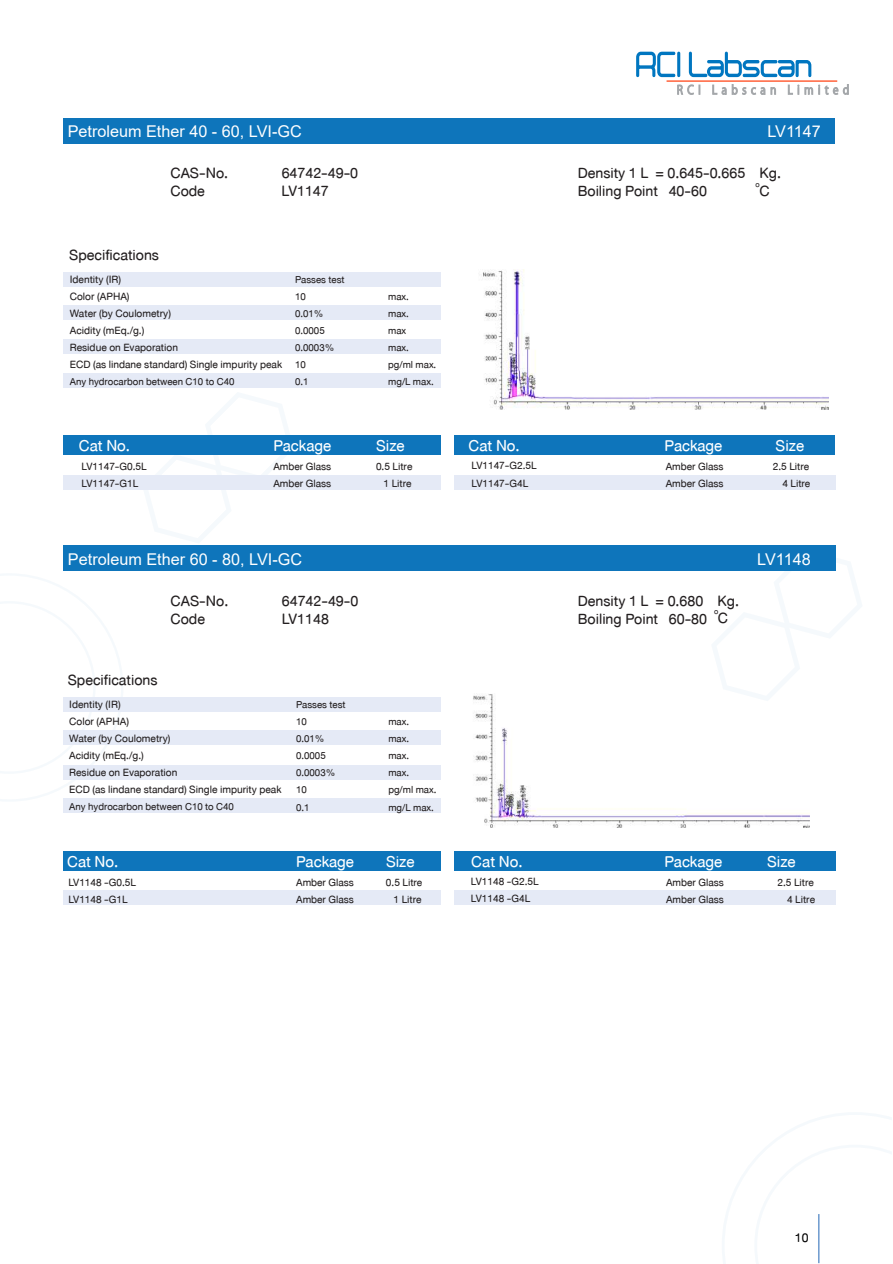
<style>
.page{position:relative;width:893px;height:1264px;background:#fff}
.page>*{position:absolute;margin:0;border:0;box-sizing:border-box;transform-origin:0 0}
.t1{font:22.2px "font 00000000271 efd 22";color:#fff}
.t2{font:21px/18px "font 00000000271 efd 22";color:#231f20}
.t3{font:18px "font 00000000271 efd 22";color:#000}
.t4{font:16.2px "font 00000000271 efd 22";color:#fff}
.t5{font:15px/17.1px "font 00000000271 efd 22";color:#231f20}
.t6{font:14.85px "font 00000000271 efd 22";color:#231f20}
.t7{font:14.25px/17.1px "font 00000000271 efd 22";color:#231f20}
.t8{font:10.95px "font 00000000271 efd 22";color:#231f20}
</style>
<div class="page">
<svg style="left:63px;top:697px;width:60px;height:104px"></svg>
<svg style="left:711px;top:549px;width:125px;height:22px"></svg>
<svg style="left:142px;top:489px;width:152px;height:1px"></svg>
<svg style="left:677px;top:84px;width:23px;height:11px"></svg>
<svg style="left:712px;top:84px;width:64px;height:11px"></svg>
<svg style="left:788px;top:84px;width:61px;height:11px"></svg>
<svg style="left:636px;top:51px;width:43px;height:27px"></svg>
<div style="left:677px;top:52px;width:3px;height:25px;border:2px solid #0076c0"></div>
<svg style="left:688px;top:51px;width:124px;height:27px"></svg>
<hr style="left:666px;top:80px;width:171px;height:2px;background:#ff3b0a">
<div style="left:63px;top:118px;width:772px;height:25px;background:#0e75bb"></div>
<div style="left:63px;top:435px;width:378px;height:20px;background:#0e75bb"></div>
<div style="left:63px;top:474px;width:378px;height:15px;background:#e5eaf6"></div>
<div style="left:454px;top:475px;width:382px;height:14px;background:#e5eaf6"></div>
<div style="left:63px;top:271px;width:378px;height:15px;background:#e5eaf6"></div>
<div style="left:63px;top:305px;width:378px;height:14px;background:#e5eaf6"></div>
<div style="left:63px;top:339px;width:378px;height:15px;background:#e5eaf6"></div>
<div style="left:63px;top:372px;width:378px;height:15px;background:#e5eaf6"></div>
<div style="left:64px;top:696px;width:377px;height:15px;background:#e5eaf6"></div>
<div style="left:64px;top:729px;width:377px;height:15px;background:#e5eaf6"></div>
<div style="left:64px;top:765px;width:377px;height:14px;background:#e5eaf6"></div>
<div style="left:64px;top:798px;width:377px;height:15px;background:#e5eaf6"></div>
<div style="left:64px;top:545px;width:771px;height:25px;background:#0e75bb"></div>
<div style="left:64px;top:851px;width:377px;height:20px;background:#0e75bb"></div>
<div style="left:454px;top:851px;width:382px;height:20px;background:#0e75bb"></div>
<div style="left:64px;top:890px;width:377px;height:15px;background:#e5eaf6"></div>
<div style="left:454px;top:890px;width:382px;height:15px;background:#e5eaf6"></div>
<div style="left:454px;top:435px;width:381px;height:20px;background:#0e75bb"></div>
<img style="left:483px;top:269px;width:345px;height:140px">
<img style="left:473px;top:694px;width:337px;height:133px">
<hr style="left:818px;top:1213px;width:1px;height:49px;background:#2366b5">
<p class="t4" style="left:68px;top:123px;width:236px">Petroleum Ether 40 - 60, LVI-GC</p>
<p class="t4" style="left:767px;top:123px;width:55px">LV1147</p>
<h2 class="t2" style="left:170px;top:162px;width:59px">CAS-No.</h2>
<h2 class="t2" style="left:282px;top:162px;width:78px">64742-49-0</h2>
<h2 class="t2" style="left:170px;top:180px;width:36px">Code</h2>
<h2 class="t2" style="left:578px;top:162px;width:205px">Density 1 L = 0.645-0.665 Kg.<br>Boiling Point 40-60</h2>
<p class="t8" style="left:756px;top:176px;width:6px">o</p>
<h2 class="t2" style="left:282px;top:180px;width:49px">LV1147</h2>
<h2 class="t2" style="left:759px;top:180px;width:12px">C</h2>
<h2 class="t2" style="left:69px;top:243px;width:91px">Specifications</h2>
<p class="t5" style="left:70px;top:269px;width:214px">Identity (IR)<br>Color (APHA)<br>Water (by Coulometry)<br>Acidity (mEq./g.)<br>Residue on Evaporation<br>ECD (as lindane standard) Single impurity peak</p>
<p class="t7" style="left:70px;top:372px;width:166px">Any hydrocarbon between C10 to C40</p>
<p class="t7" style="left:295px;top:269px;width:51px">Passes test<br>10<br>0.01%<br>0.0005<br>0.0003%<br>10<br>0.1</p>
<p class="t7" style="left:388px;top:286px;width:50px">max.<br>max.<br>max<br>max. pg/ml max. mg/L max.</p>
<h1 class="t1" style="left:79px;top:430px;width:53px">Cat No.</h1>
<h1 class="t1" style="left:273px;top:430px;width:59px">Package</h1>
<h1 class="t1" style="left:376px;top:430px;width:30px">Size</h1>
<p class="t6" style="left:82px;top:456px;width:67px">LV1147-G0.5L</p>
<p class="t6" style="left:273px;top:456px;width:59px">Amber Glass</p>
<p class="t6" style="left:376px;top:456px;width:38px">0.5 Litre</p>
<p class="t6" style="left:82px;top:473px;width:58px">LV1147-G1L</p>
<p class="t6" style="left:273px;top:473px;width:59px">Amber Glass</p>
<p class="t6" style="left:384px;top:473px;width:29px">1 Litre</p>
<p class="t4" style="left:68px;top:550px;width:236px">Petroleum Ether 60 - 80, LVI-GC</p>
<h1 class="t1" style="left:468px;top:430px;width:53px">Cat No.</h1>
<h1 class="t1" style="left:664px;top:430px;width:59px">Package</h1>
<h1 class="t1" style="left:776px;top:430px;width:30px">Size</h1>
<p class="t6" style="left:471px;top:455px;width:67px">LV1147-G2.5L</p>
<p class="t6" style="left:666px;top:456px;width:59px">Amber Glass</p>
<p class="t6" style="left:773px;top:456px;width:38px">2.5 Litre</p>
<p class="t6" style="left:471px;top:472px;width:58px">LV1147-G4L</p>
<p class="t6" style="left:666px;top:473px;width:59px">Amber Glass</p>
<p class="t6" style="left:782px;top:473px;width:29px">4 Litre</p>
<p class="t4" style="left:757px;top:550px;width:55px">LV1148</p>
<h2 class="t2" style="left:171px;top:589px;width:59px">CAS-No.</h2>
<h2 class="t2" style="left:282px;top:589px;width:78px">64742-49-0</h2>
<h2 class="t2" style="left:171px;top:607px;width:36px">Code</h2>
<h2 class="t2" style="left:578px;top:589px;width:163px">Density 1 L = 0.680 Kg.<br>Boiling Point 60-80</h2>
<p class="t8" style="left:714px;top:603px;width:6px">o</p>
<h2 class="t2" style="left:282px;top:607px;width:49px">LV1148</h2>
<h2 class="t2" style="left:718px;top:607px;width:12px">C</h2>
<h2 class="t2" style="left:68px;top:669px;width:91px">Specifications</h2>
<p class="t5" style="left:69px;top:693px;width:214px">Identity (IR)<br>Color (APHA)<br>Water (by Coulometry)<br>Acidity (mEq./g.)<br>Residue on Evaporation<br>ECD (as lindane standard) Single impurity peak</p>
<p class="t7" style="left:69px;top:796px;width:166px">Any hydrocarbon between C10 to C40</p>
<p class="t7" style="left:296px;top:694px;width:51px">Passes test<br>10<br>0.01%<br>0.0005<br>0.0003%<br>10<br>0.1</p>
<p class="t7" style="left:388px;top:711px;width:50px">max.<br>max.<br>max.<br>max. pg/ml max. mg/L max.</p>
<h1 class="t1" style="left:67px;top:846px;width:53px">Cat No.</h1>
<h1 class="t1" style="left:296px;top:846px;width:59px">Package</h1>
<h1 class="t1" style="left:386px;top:846px;width:30px">Size</h1>
<h1 class="t1" style="left:471px;top:846px;width:53px">Cat No.</h1>
<h1 class="t1" style="left:664px;top:846px;width:59px">Package</h1>
<h1 class="t1" style="left:767px;top:846px;width:30px">Size</h1>
<p class="t6" style="left:68px;top:871px;width:69px">LV1148 -G0.5L</p>
<p class="t6" style="left:296px;top:871px;width:59px">Amber Glass</p>
<p class="t6" style="left:386px;top:871px;width:38px">0.5 Litre</p>
<p class="t6" style="left:68px;top:888px;width:61px">LV1148 -G1L</p>
<p class="t6" style="left:296px;top:888px;width:59px">Amber Glass</p>
<p class="t6" style="left:394px;top:888px;width:29px">1 Litre</p>
<p class="t6" style="left:471px;top:871px;width:69px">LV1148 -G2.5L</p>
<p class="t6" style="left:666px;top:871px;width:59px">Amber Glass</p>
<p class="t6" style="left:777px;top:871px;width:38px">2.5 Litre</p>
<p class="t6" style="left:471px;top:888px;width:61px">LV1148 -G4L</p>
<p class="t6" style="left:666px;top:888px;width:59px">Amber Glass</p>
<p class="t6" style="left:787px;top:888px;width:29px">4 Litre</p>
<p class="t3" style="left:795px;top:1226px;width:15px">10</p>
</div>
